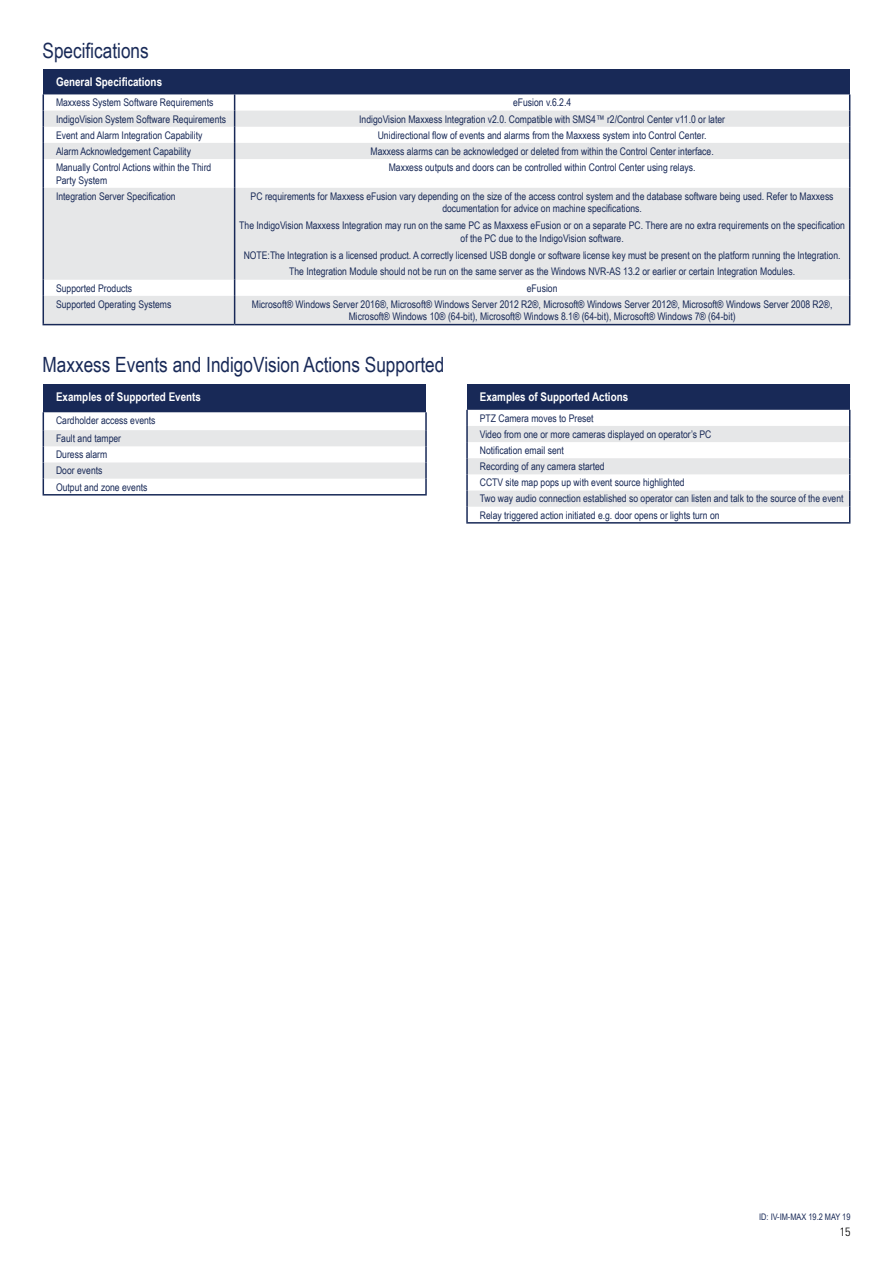
<style>
.page{position:relative;width:893px;height:1263px;background:#fff}
.page>*{position:absolute;margin:0;border:0;box-sizing:border-box;transform-origin:0 0}
.t1{font:21px "Arial Narrow";color:#182957}
.t2{font:700 12px "Arial Narrow";color:#fff}
.t3{font:300 condensed 12px "Univers";color:#000}
.t4{font:10.5px/16.2px "Arial Narrow";color:#182957}
.t5{font:9px "Arial Narrow";color:#182957}
</style>
<div class="page">
<div style="left:43px;top:384px;width:383px;height:28px;background:#182957"></div>
<svg style="left:43px;top:412px;width:384px;height:83px"></svg>
<div style="left:467px;top:384px;width:383px;height:26px;background:#182957"></div>
<hr style="left:466px;top:522px;width:384px;height:2px;background:#182957">
<svg style="left:466px;top:410px;width:384px;height:113px"></svg>
<div style="left:43px;top:69px;width:807px;height:25px;background:#182957"></div>
<svg style="left:44px;top:94px;width:805px;height:17px"></svg>
<svg style="left:44px;top:111px;width:805px;height:213px;fill:#e6e7e8"></svg>
<svg style="left:43px;top:94px;width:1px;height:94px"></svg>
<hr style="left:43px;top:188px;width:1px;height:92px;background:#182957">
<svg style="left:234px;top:94px;width:1px;height:94px"></svg>
<hr style="left:234px;top:188px;width:1px;height:92px;background:#182957">
<svg style="left:849px;top:94px;width:1px;height:94px"></svg>
<hr style="left:849px;top:188px;width:1px;height:92px;background:#182957">
<svg style="left:43px;top:280px;width:1px;height:44px"></svg>
<hr style="left:43px;top:324px;width:192px;height:1px;background:#182957">
<svg style="left:234px;top:280px;width:1px;height:44px"></svg>
<svg style="left:849px;top:280px;width:1px;height:44px"></svg>
<hr style="left:235px;top:324px;width:615px;height:1px;background:#182957">
<h1 class="t1" style="left:43px;top:35px;width:108px">Specifications</h1>
<p class="t2" style="left:56px;top:73px;width:108px">General Specifications</p>
<p class="t4" style="left:56px;top:94px;width:159px">Maxxess System Software Requirements</p>
<p class="t4" style="left:513px;top:94px;width:60px">eFusion v.6.2.4</p>
<p class="t4" style="left:56px;top:110px;width:172px">IndigoVision System Software Requirements</p>
<p class="t4" style="left:359px;top:110px;width:367px">IndigoVision Maxxess Integration v2.0. Compatible with SMS4™ r2/Control Center v11.0 or later</p>
<p class="t4" style="left:56px;top:126px;width:148px">Event and Alarm Integration Capability</p>
<p class="t4" style="left:378px;top:126px;width:330px">Unidirectional flow of events and alarms from the Maxxess system into Control Center.</p>
<p class="t4" style="left:56px;top:143px;width:136px">Alarm Acknowledgement Capability</p>
<p class="t4" style="left:371px;top:143px;width:345px">Maxxess alarms can be acknowledged or deleted from within the Control Center interface.</p>
<p class="t4" style="left:56px;top:161px;width:157px;line-height:12.6px">Manually Control Actions within the Third<br>Party System</p>
<p class="t4" style="left:389px;top:159px;width:308px">Maxxess outputs and doors can be controlled within Control Center using relays.</p>
<p class="t4" style="left:56px;top:187px;width:121px">Integration Server Specification</p>
<p class="t4" style="left:251px;top:189px;width:584px;line-height:12.6px;text-align:center">PC requirements for Maxxess eFusion vary depending on the size of the access control system and the database software being used. Refer to Maxxess documentation for advice on machine specifications.</p>
<p class="t4" style="left:239px;top:219px;width:607px;line-height:12.6px;text-align:center">The IndigoVision Maxxess Integration may run on the same PC as Maxxess eFusion or on a separate PC. There are no extra requirements on the specification of the PC due to the IndigoVision software.</p>
<p class="t4" style="left:244px;top:246px;width:598px;line-height:16.8px;text-align:center">NOTE:The Integration is a licensed product. A correctly licensed USB dongle or software license key must be present on the platform running the Integration.<br>The Integration Module should not be run on the same server as the Windows NVR-AS 13.2 or earlier or certain Integration Modules.</p>
<p class="t4" style="left:56px;top:279px;width:78px">Supported Products</p>
<p class="t4" style="left:527px;top:279px;width:32px">eFusion</p>
<p class="t4" style="left:56px;top:296px;width:117px">Supported Operating Systems</p>
<p class="t4" style="left:252px;top:297px;width:582px;line-height:12.6px;text-align:center">Microsoft® Windows Server 2016®, Microsoft® Windows Server 2012 R2®, Microsoft® Windows Server 2012®, Microsoft® Windows Server 2008 R2®,<br>Microsoft® Windows 10® (64-bit), Microsoft® Windows 8.1® (64-bit), Microsoft® Windows 7® (64-bit)</p>
<h1 class="t1" style="left:43px;top:349px;width:403px">Maxxess Events and IndigoVision Actions Supported</h1>
<p class="t2" style="left:56px;top:388px;width:146px">Examples of Supported Events</p>
<p class="t4" style="left:56px;top:411px;width:101px;line-height:17.9px">Cardholder access events<br>Fault and tamper</p>
<p class="t4" style="left:56px;top:446px;width:93px">Duress alarm<br>Door events<br>Output and zone events</p>
<p class="t2" style="left:480px;top:388px;width:150px">Examples of Supported Actions</p>
<p class="t4" style="left:480px;top:409px;width:365px">PTZ Camera moves to Preset<br>Video from one or more cameras displayed on operator’s PC<br>Notification email sent<br>Recording of any camera started<br>CCTV site map pops up with event source highlighted<br>Two way audio connection established so operator can listen and talk to the source of the event Relay triggered action initiated e.g. door opens or lights turn on</p>
<p class="t5" style="left:759px;top:1211px;width:93px">ID: IV-IM-MAX 19.2 MAY 19</p>
<p class="t3" style="left:840px;top:1225px;width:12px">15</p>
</div>
